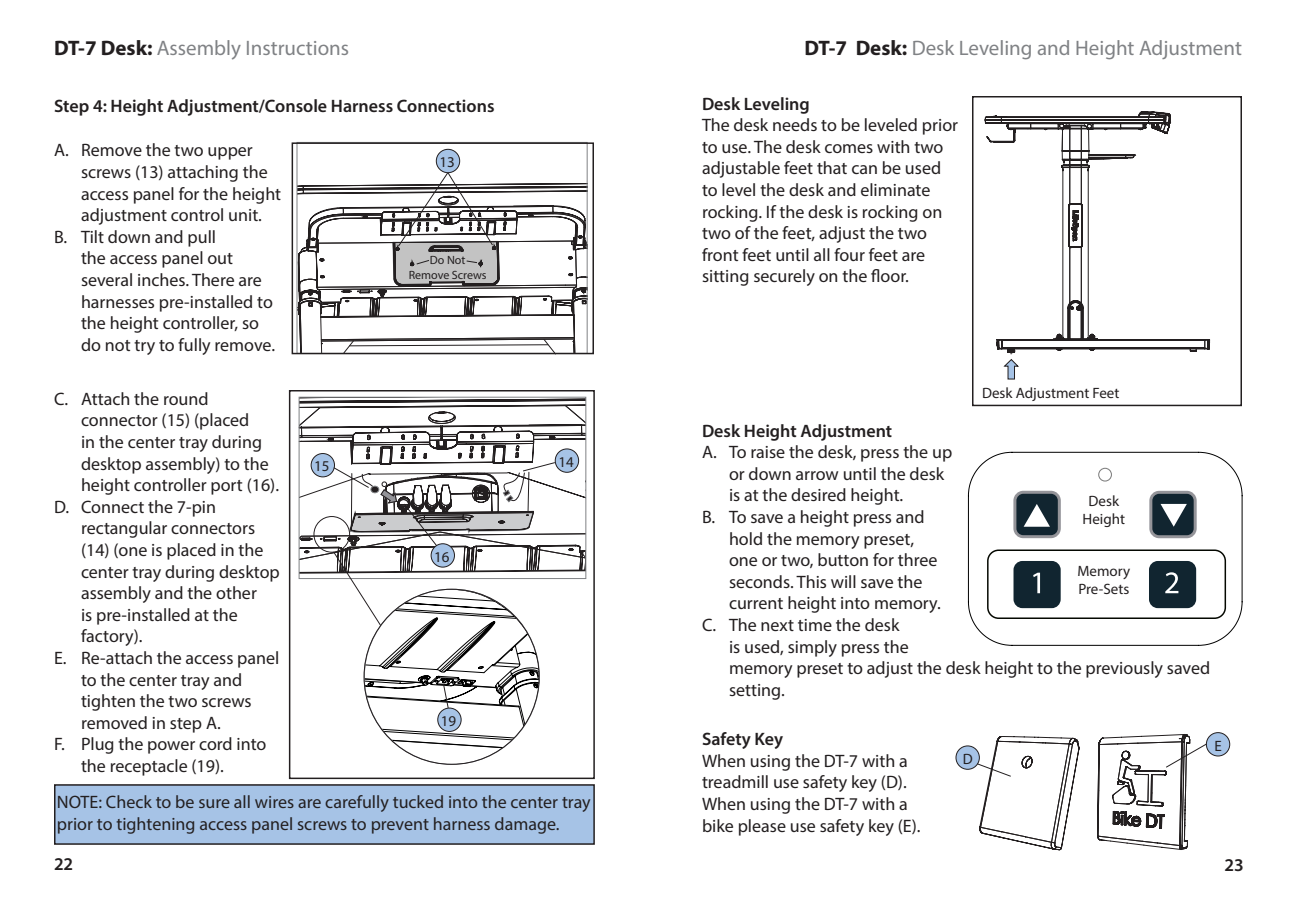
<style>
.page{position:relative;width:1296px;height:906px;background:#fff}
.page>*{position:absolute;margin:0;border:0;box-sizing:border-box;transform-origin:0 0}
.t1{font:21px "Myriad Pro";color:#808285}
.t2{font:18px/21.6px "Myriad Pro";color:#231f20}
.t3{font:600 18px "Myriad Pro";color:#231f20}
.t4{font:15px "Myriad Pro";color:#231f20}
.t5{font:12px "Myriad Pro";color:#231f20}
.s1{font-weight:700;color:#231f20}
</style>
<div class="page">
<svg style="left:298px;top:354px;width:279px;height:426px"></svg>
<div style="left:292px;top:142px;width:302px;height:212px;border:2px solid #231f20"></div>
<div style="left:289px;top:390px;width:306px;height:389px;border:2px solid #231f20"></div>
<div style="left:54px;top:784px;width:541px;height:61px;background:#a6c3e6;border:2px solid #231f20"></div>
<div style="left:436px;top:149px;width:24px;height:24px;background:#a6c3e6;border-radius:50%"></div>
<div style="left:436px;top:149px;width:24px;height:24px;border:1px solid #231f20;border-radius:50%"></div>
<svg style="left:299px;top:397px;width:287px;height:354px"></svg>
<div style="left:972px;top:96px;width:270px;height:310px;border:2px solid #231f20"></div>
<svg style="left:968px;top:452px;width:275px;height:194px"></svg>
<div style="left:1014px;top:561px;width:47px;height:47px;background:#112530;border-radius:9px"></div>
<div style="left:1149px;top:561px;width:47px;height:47px;background:#112530;border-radius:9px"></div>
<svg style="left:1013px;top:467px;width:184px;height:131px"></svg>
<div style="left:987px;top:549px;width:239px;height:70px;border:2px solid #050800;border-radius:11px"></div>
<svg style="left:1009px;top:96px;width:201px;height:3px"></svg>
<svg style="left:1171px;top:122px;width:37px;height:230px"></svg>
<svg style="left:985px;top:111px;width:186px;height:269px"></svg>
<svg style="left:297px;top:172px;width:290px;height:182px"></svg>
<div style="left:1206px;top:733px;width:24px;height:23px;background:#a6c3e6;border-radius:50%"></div>
<div style="left:1206px;top:732px;width:24px;height:24px;border:1px solid #231f20;border-radius:50%"></div>
<div style="left:956px;top:746px;width:23px;height:23px;background:#a6c3e6;border-radius:50%"></div>
<div style="left:956px;top:746px;width:24px;height:24px;border:1px solid #231f20;border-radius:50%"></div>
<svg style="left:976px;top:736px;width:103px;height:114px"></svg>
<svg style="left:1097px;top:734px;width:111px;height:116px"></svg>
<p class="t1" style="left:54px;top:35px;width:297px"><span class="s1">DT-7 Desk:</span> Assembly Instructions</p>
<p class="t3" style="left:54px;top:94px;width:442px">Step 4: Height Adjustment/Console Harness Connections</p>
<p class="t2" style="left:81px;top:139px;width:202px;text-indent:-27px">A. Remove the two upper screws (13) attaching the access panel for the height adjustment control unit.</p>
<p class="t2" style="left:81px;top:226px;width:196px;text-indent:-27px">B. Tilt down and pull<br>the access panel out several inches. There are harnesses pre-installed to the height controller, so do not try to fully remove.</p>
<p class="t2" style="left:81px;top:388px;width:200px;text-indent:-27px">C. Attach the round connector (15) (placed<br>in the center tray during desktop assembly) to the height controller port (16).</p>
<p class="t2" style="left:81px;top:496px;width:200px;text-indent:-27px">D. Connect the 7-pin rectangular connectors (14) (one is placed in the center tray during desktop assembly and the other<br>is pre-installed at the factory).</p>
<p class="t2" style="left:81px;top:647px;width:200px;text-indent:-27px">E. Re-attach the access panel to the center tray and tighten the two screws removed in step A.</p>
<p class="t2" style="left:81px;top:733px;width:187px;text-indent:-27px">F. Plug the power cord into the receptacle (19).</p>
<p class="t2" style="left:57px;top:791px;width:535px">NOTE: Check to be sure all wires are carefully tucked into the center tray prior to tightening access panel screws to prevent harness damage.</p>
<p class="t4" style="left:439px;top:153px;width:17px">13</p>
<p class="t5" style="left:430px;top:253px;width:37px">Do Not</p>
<p class="t5" style="left:409px;top:267px;width:79px">Remove Screws</p>
<p class="t4" style="left:558px;top:453px;width:17px">14</p>
<p class="t4" style="left:314px;top:457px;width:17px">15</p>
<p class="t4" style="left:434px;top:547px;width:17px">16</p>
<p class="t4" style="left:441px;top:712px;width:17px">19</p>
<p class="t1" style="left:805px;top:35px;width:439px"><span class="s1">DT-7 Desk:</span> Desk Leveling and Height Adjustment</p>
<p class="t3" style="left:702px;top:92px;width:109px">Desk Leveling</p>
<p class="t2" style="left:702px;top:114px;width:258px">The desk needs to be leveled prior to use. The desk comes with two adjustable feet that can be used to level the desk and eliminate rocking. If the desk is rocking on two of the feet, adjust the two front feet until all four feet are sitting securely on the floor.</p>
<p class="t4" style="left:982px;top:384px;width:139px">Desk Adjustment Feet</p>
<p class="t3" style="left:702px;top:419px;width:192px">Desk Height Adjustment</p>
<p class="t2" style="left:729px;top:441px;width:225px;text-indent:-27px">A. To raise the desk, press the up or down arrow until the desk is at the desired height.</p>
<p class="t2" style="left:729px;top:506px;width:213px;text-indent:-27px">B. To save a height press and hold the memory preset, one or two, button for three seconds. This will save the current height into memory.</p>
<p class="t2" style="left:729px;top:614px;width:483px;text-indent:-27px">C. The next time the desk<br>is used, simply press the<br>memory preset to adjust the desk height to the previously saved setting.</p>
<p class="t4" style="left:1089px;top:492px;width:32px">Desk</p>
<p class="t4" style="left:1083px;top:510px;width:44px">Height</p>
<p class="t4" style="left:1077px;top:561px;width:54px">Memory</p>
<p class="t4" style="left:1078px;top:579px;width:52px">Pre-Sets</p>
<p class="t3" style="left:702px;top:728px;width:83px">Safety Key</p>
<p class="t2" style="left:702px;top:750px;width:207px">When using the DT-7 with a</p>
<p class="t2" style="left:702px;top:771px;width:206px">treadmill use safety key (D).</p>
<p class="t2" style="left:702px;top:793px;width:207px">When using the DT-7 with a</p>
<p class="t2" style="left:702px;top:814px;width:220px">bike please use safety key (E).</p>
<p class="t4" style="left:963px;top:750px;width:11px">D</p>
<p class="t4" style="left:1214px;top:736px;width:9px">E</p>
<p class="t3" style="left:54px;top:853px;width:21px">22</p>
<p class="t3" style="left:1225px;top:854px;width:21px">23</p>
</div>
